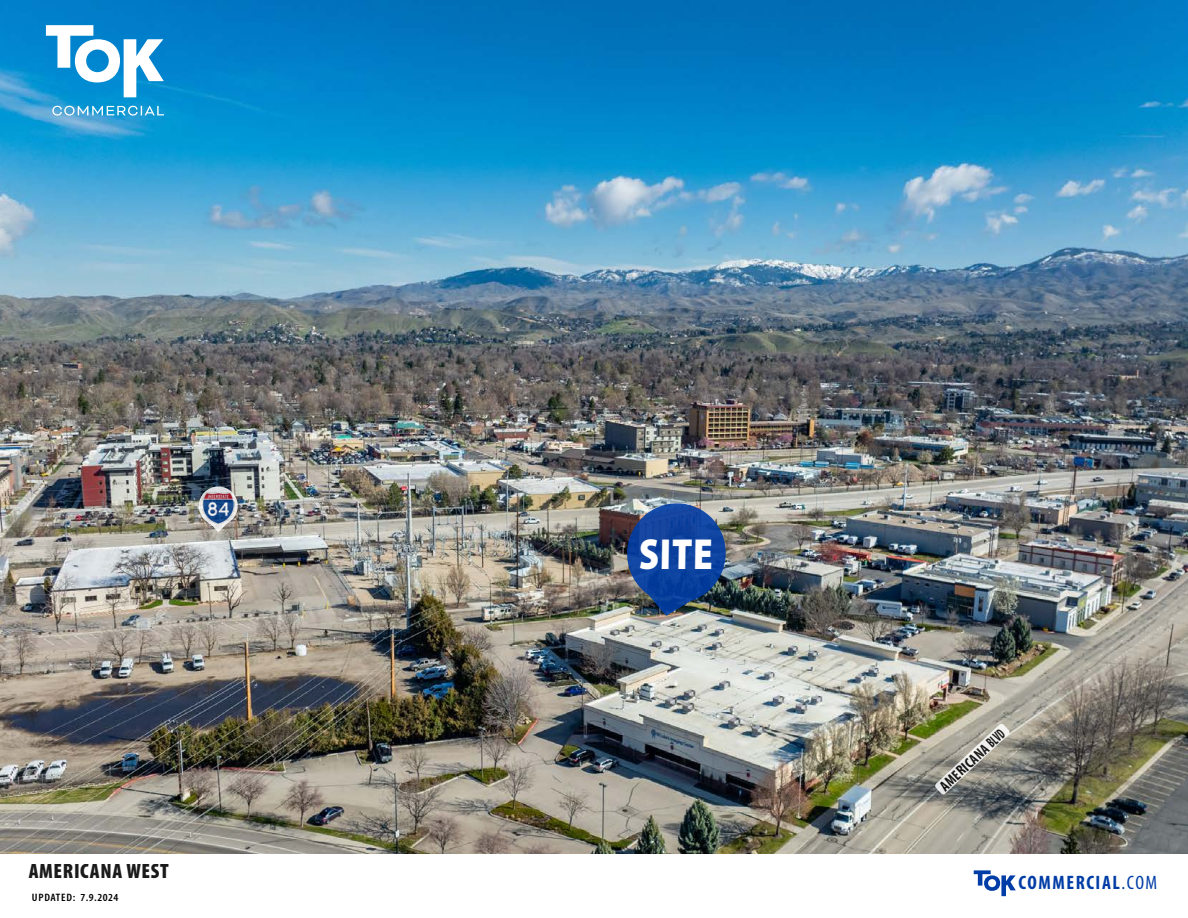
<style>
.page{position:relative;width:1188px;height:918px;background:#fff}
.page>*{position:absolute;margin:0;border:0;box-sizing:border-box;transform-origin:0 0}
.t1{font:900 semi-condensed 43.65px "Myriad Pro";color:#fff;scale:.89 1}
.t2{font:900 condensed 21px "Myriad Pro";letter-spacing:.03em;color:#000}
.t3{font:700 condensed 19.5px "Myriad Pro";letter-spacing:.08em;color:#003da6}
.t4{font:700 condensed 15px "Myriad Pro";color:#000}
.t5{font:600 condensed 10.8px "Myriad Pro";letter-spacing:.04em;color:#000;scale:1.11 1}
.s1{font-weight:400}
</style>
<div class="page">
<svg style="left:974px;top:870px;width:42px;height:26px"></svg>
<img style="left:0;top:1px;width:1188px;height:853px">
<img style="left:609px;top:489px;width:131px;height:141px">
<svg style="left:46px;top:25px;width:118px;height:91px"></svg>
<svg style="left:935px;top:723px;width:75px;height:72px;background:#aaa89f"></svg>
<svg style="left:198px;top:486px;width:41px;height:46px"></svg>
<img style="left:203px;top:492px;width:31px;height:32px">
<h2 class="t2" style="left:29px;top:858px;width:142px">AMERICANA WEST</h2>
<p class="t5" style="left:32px;top:890px;width:79px">Updated: 7.9.2024</p>
<h1 class="t1" style="left:639px;top:525px;width:86px">SITE</h1>
<h3 class="t4" style="left:936px;top:781px;width:85px;rotate:-43deg">AMERICANA BLVD</h3>
<h3 class="t3" style="left:1018px;top:871px;width:140px">COMMERCIAL<span class="s1">.COM</span></h3>
</div>
